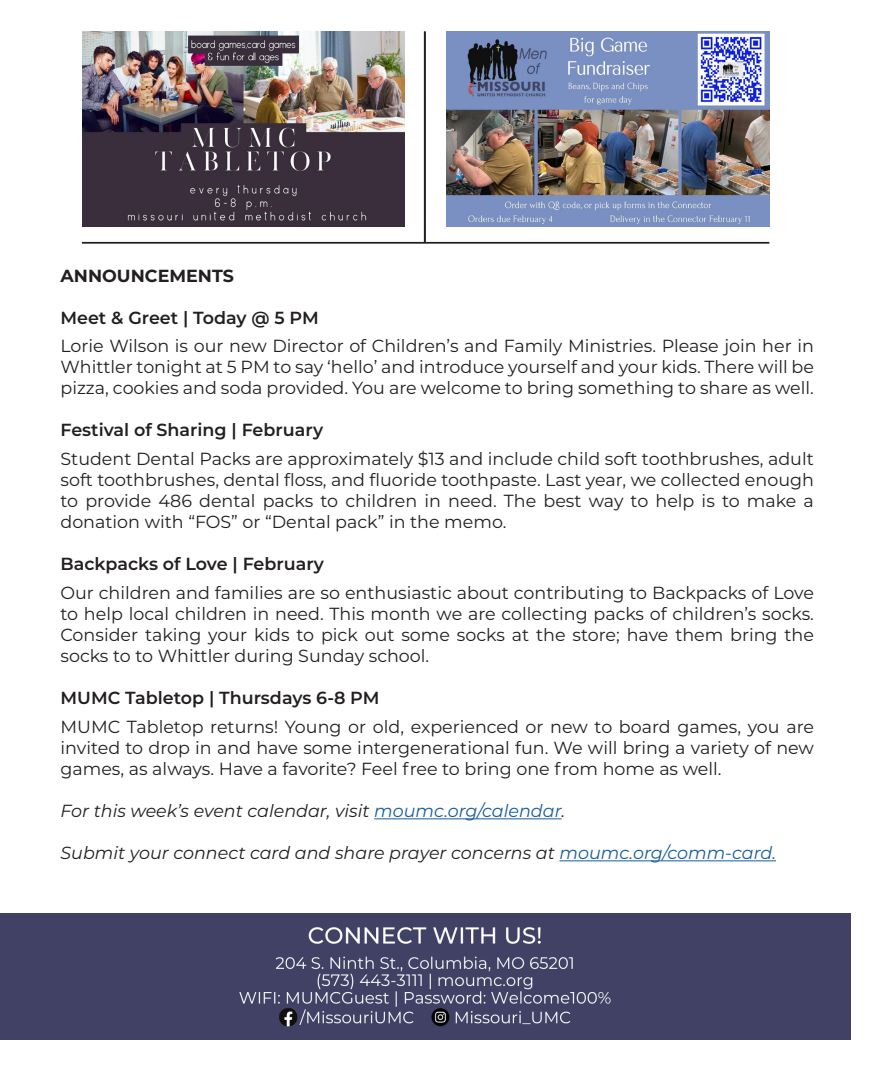
<style>
.page{position:relative;width:882px;height:1071px;background:#fff}
.page>*{position:absolute;margin:0;border:0;box-sizing:border-box;transform-origin:0 0}
.t1{font:17.5px/21px "Montserrat";color:#231f20;text-align:justify}
.t2{font:italic 17.5px "Montserrat";color:#231f20}
.t3{font:600 17.5px "Montserrat";color:#231f20}
.t4{font:700 17.5px "Montserrat";color:#231f20}
.s1{color:#175d9e}
</style>
<div class="page">
<img style="left:0;top:914px;width:850px;height:125px">
<hr style="left:82px;top:242px;width:687px;height:2px;background:#231f20">
<hr style="left:424px;top:32px;width:2px;height:210px;background:#231f20">
<img style="left:82px;top:32px;width:322px;height:195px">
<img style="left:447px;top:32px;width:322px;height:195px">
<hr style="left:374px;top:818px;width:188px;height:1px;background:#175d9e">
<hr style="left:559px;top:860px;width:217px;height:1px;background:#175d9e">
<p class="t4" style="left:60px;top:263px;width:175px">ANNOUNCEMENTS</p>
<p class="t3" style="left:60px;top:305px;width:260px">Meet &amp; Greet | Today @ 5 PM</p>
<p class="t1" style="left:60px;top:335px;width:755px">Lorie Wilson is our new Director of Children’s and Family Ministries. Please join her in Whittler tonight at 5 PM to say ‘hello’ and introduce yourself and your kids. There will be pizza, cookies and soda provided. You are welcome to bring something to share as well.</p>
<p class="t3" style="left:60px;top:418px;width:264px">Festival of Sharing | February</p>
<p class="t1" style="left:60px;top:448px;width:755px">Student Dental Packs are approximately $13 and include child soft toothbrushes, adult soft toothbrushes, dental floss, and fluoride toothpaste. Last year, we collected enough to provide 486 dental packs to children in need. The best way to help is to make a donation with “FOS” or “Dental pack” in the memo.</p>
<p class="t3" style="left:60px;top:552px;width:265px">Backpacks of Love | February</p>
<p class="t1" style="left:60px;top:582px;width:755px">Our children and families are so enthusiastic about contributing to Backpacks of Love to help local children in need. This month we are collecting packs of children’s socks.<br>Consider taking your kids to pick out some socks at the store; have them bring the socks to to Whittler during Sunday school.</p>
<p class="t3" style="left:60px;top:686px;width:321px">MUMC Tabletop | Thursdays 6-8 PM</p>
<p class="t1" style="left:60px;top:716px;width:755px">MUMC Tabletop returns! Young or old, experienced or new to board games, you are invited to drop in and have some intergenerational fun. We will bring a variety of new games, as always. Have a favorite? Feel free to bring one from home as well.</p>
<p class="t2" style="left:60px;top:799px;width:506px">For this week’s event calendar, visit <span class="s1">moumc.org/calendar</span>.</p>
<p class="t2" style="left:60px;top:841px;width:717px">Submit your connect card and share prayer concerns at <span class="s1">moumc.org/comm-card.</span></p>
</div>
